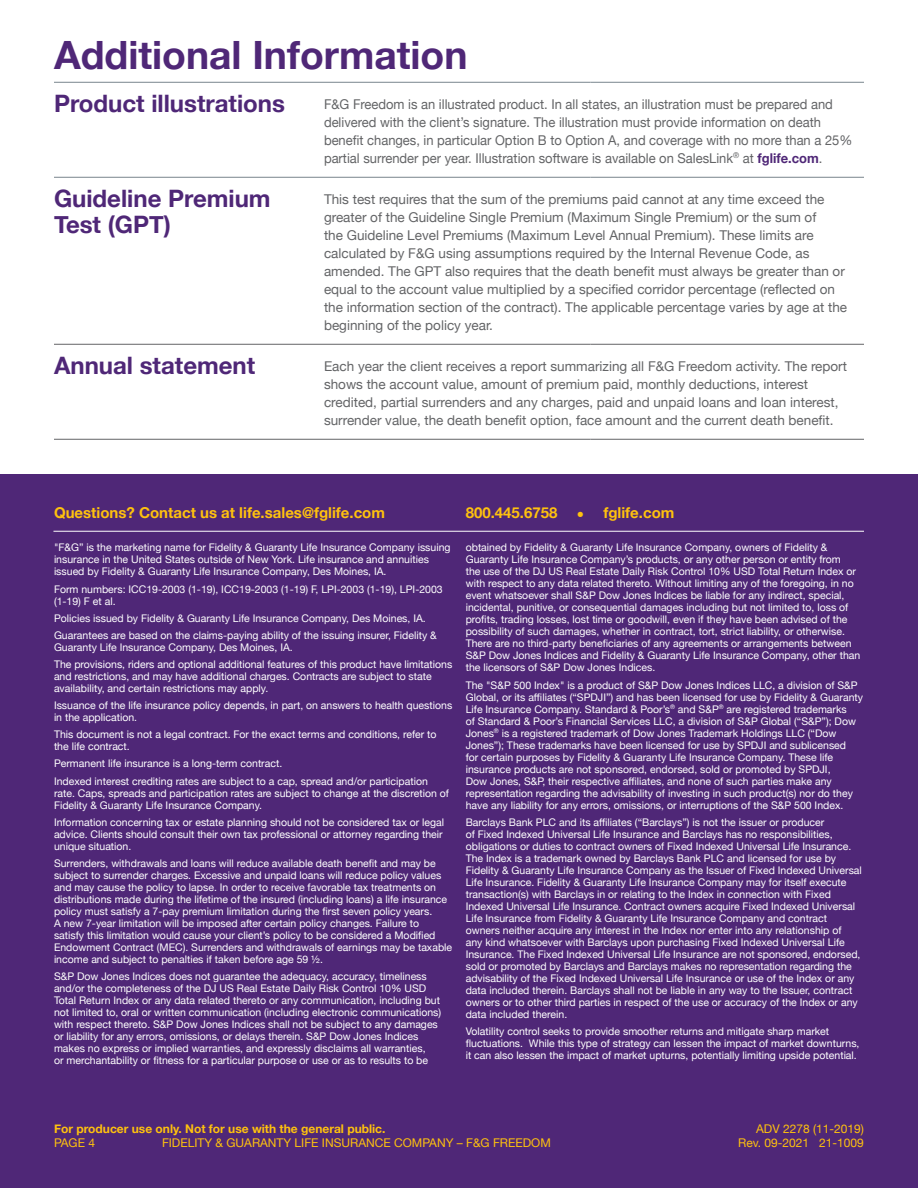
<style>
.page{position:relative;width:918px;height:1188px;background:#fff}
.page>*{position:absolute;margin:0;border:0;box-sizing:border-box;transform-origin:0 0}
.t1{font:700 39px "Helvetica Neue";color:#4f2777}
.t2{font:700 24px/25.5px "Helvetica Neue";color:#4f2777}
.t3{font:700 15px "Helvetica Neue";color:#ffc20e}
.t4{font:13.5px/18px "Helvetica Neue";color:#636466}
.t5{font:13.5px/18px "Helvetica Neue";color:#636466;scale:.96 1}
.t6{font:12px "Helvetica Neue";color:#ffc20e}
.t7{font:700 12px "Helvetica Neue";color:#ffc20e}
.t8{font:10.5px/12px "Helvetica Neue";color:#fff}
.s1{font-weight:700;color:#4f2777}
.s2{font-size:24px}
</style>
<div class="page">
<div style="left:0;top:474px;width:918px;height:714px;background:#4f2777"></div>
<hr style="left:53px;top:531px;width:811px;height:1px;background:#fff">
<hr style="left:54px;top:344px;width:270px;height:1px;background:#636466">
<hr style="left:324px;top:344px;width:267px;height:1px;background:#636466">
<hr style="left:591px;top:344px;width:273px;height:1px;background:#636466">
<hr style="left:54px;top:439px;width:270px;height:1px;background:#636466">
<hr style="left:324px;top:439px;width:267px;height:1px;background:#636466">
<hr style="left:591px;top:439px;width:273px;height:1px;background:#636466">
<hr style="left:54px;top:82px;width:270px;height:1px;background:#79858d">
<hr style="left:324px;top:82px;width:267px;height:1px;background:#79858d">
<hr style="left:591px;top:82px;width:273px;height:1px;background:#79858d">
<hr style="left:54px;top:177px;width:270px;height:1px;background:#79858d">
<hr style="left:324px;top:177px;width:267px;height:1px;background:#79858d">
<hr style="left:591px;top:177px;width:273px;height:1px;background:#79858d">
<h1 class="t1" style="left:54px;top:24px;width:415px">Additional Information</h1>
<h2 class="t2" style="left:54px;top:92px;width:233px">Product illustrations</h2>
<p class="t5" style="left:324px;top:96px;width:552px">F&amp;G Freedom is an illustrated product. In all states, an illustration must be prepared and delivered with the client’s signature. The illustration must provide information on death benefit changes, in particular Option B to Option A, and coverage with no more than a 25% partial surrender per year. Illustration software is available on SalesLink<sup>®</sup> at <span class="s1">fglife.com</span>.</p>
<h2 class="t2" style="left:54px;top:187px;width:218px">Guideline Premium<br>Test (GPT)</h2>
<p class="t4" style="left:324px;top:191px;width:525px">This test requires that the sum of the premiums paid cannot at any time exceed the greater of the Guideline Single Premium (Maximum Single Premium) or the sum of<br>the Guideline Level Premiums (Maximum Level Annual Premium). These limits are calculated by F&amp;G using assumptions required by the Internal Revenue Code, as amended. The GPT also requires that the death benefit must always be greater than or equal to the account value multiplied by a specified corridor percentage (reflected on the information section of the contract). The applicable percentage varies by age at the beginning of the policy year.</p>
<h2 class="t2" style="left:54px;top:354px;width:203px">Annual statement</h2>
<p class="t4" style="left:324px;top:358px;width:525px">Each year the client receives a report summarizing all F&amp;G Freedom activity. The report shows the account value, amount of premium paid, monthly deductions, interest credited, partial surrenders and any charges, paid and unpaid loans and loan interest, surrender value, the death benefit option, face amount and the current death benefit.</p>
<h3 class="t3" style="left:54px;top:501px;width:333px">Questions? Contact us at life.sales@fglife.com</h3>
<h3 class="t3" style="left:466px;top:501px;width:120px">800.445.6758 <span class="s2">•</span></h3>
<h3 class="t3" style="left:603px;top:501px;width:73px">fglife.com</h3>
<p class="t8" style="left:54px;top:542px;width:398px">"F&amp;G” is the marketing name for Fidelity &amp; Guaranty Life Insurance Company issuing insurance in the United States outside of New York. Life insurance and annuities issued by Fidelity &amp; Guaranty Life Insurance Company, Des Moines, IA.</p>
<p class="t8" style="left:54px;top:583px;width:390px">Form numbers: ICC19-2003 (1-19), ICC19-2003 (1-19) F, LPI-2003 (1-19), LPI-2003 (1-19) F et al.</p>
<p class="t8" style="left:54px;top:610px;width:384px;line-height:17.1px">Policies issued by Fidelity &amp; Guaranty Life Insurance Company, Des Moines, IA.<br>Guarantees are based on the claims-paying ability of the issuing insurer, Fidelity &amp;</p>
<p class="t8" style="left:54px;top:639px;width:400px;line-height:17.1px">Guaranty Life Insurance Company, Des Moines, IA.<br>The provisions, riders and optional additional features of this product have limitations</p>
<p class="t8" style="left:54px;top:671px;width:379px">and restrictions, and may have additional charges. Contracts are subject to state availability, and certain restrictions may apply.</p>
<p class="t8" style="left:54px;top:700px;width:400px">Issuance of the life insurance policy depends, in part, on answers to health questions in the application.</p>
<p class="t8" style="left:54px;top:729px;width:384px">This document is not a legal contract. For the exact terms and conditions, refer to the life contract.</p>
<p class="t8" style="left:54px;top:756px;width:375px;line-height:17.1px">Permanent life insurance is a long-term contract.<br>Indexed interest crediting rates are subject to a cap, spread and/or participation</p>
<p class="t8" style="left:54px;top:787px;width:396px">rate. Caps, spreads and participation rates are subject to change at the discretion of<br>Fidelity &amp; Guaranty Life Insurance Company.</p>
<p class="t8" style="left:54px;top:817px;width:392px">Information concerning tax or estate planning should not be considered tax or legal advice. Clients should consult their own tax professional or attorney regarding their unique situation.</p>
<p class="t8" style="left:54px;top:858px;width:400px">Surrenders, withdrawals and loans will reduce available death benefit and may be subject to surrender charges. Excessive and unpaid loans will reduce policy values and may cause the policy to lapse. In order to receive favorable tax treatments on distributions made during the lifetime of the insured (including loans) a life insurance policy must satisfy a 7-pay premium limitation during the first seven policy years.<br>A new 7-year limitation will be imposed after certain policy changes. Failure to<br>satisfy this limitation would cause your client’s policy to be considered a Modified Endowment Contract (MEC). Surrenders and withdrawals of earnings may be taxable income and subject to penalties if taken before age 59 ½.</p>
<p class="t8" style="left:54px;top:971px;width:389px">S&amp;P Dow Jones Indices does not guarantee the adequacy, accuracy, timeliness and/or the completeness of the DJ US Real Estate Daily Risk Control 10% USD Total Return Index or any data related thereto or any communication, including but not limited to, oral or written communication (including electronic communications) with respect thereto. S&amp;P Dow Jones Indices shall not be subject to any damages or liability for any errors, omissions, or delays therein. S&amp;P Dow Jones Indices makes no express or implied warranties, and expressly disclaims all warranties,<br>or merchantability or fitness for a particular purpose or use or as to results to be</p>
<p class="t8" style="left:466px;top:542px;width:396px">obtained by Fidelity &amp; Guaranty Life Insurance Company, owners of Fidelity &amp; Guaranty Life Insurance Company’s products, or any other person or entity from<br>the use of the DJ US Real Estate Daily Risk Control 10% USD Total Return Index or with respect to any data related thereto. Without limiting any of the foregoing, in no event whatsoever shall S&amp;P Dow Jones Indices be liable for any indirect, special, incidental, punitive, or consequential damages including but not limited to, loss of profits, trading losses, lost time or goodwill, even if they have been advised of the possibility of such damages, whether in contract, tort, strict liability, or otherwise.<br>There are no third-party beneficiaries of any agreements or arrangements between S&amp;P Dow Jones Indices and Fidelity &amp; Guaranty Life Insurance Company, other than the licensors of S&amp;P Dow Jones Indices.</p>
<p class="t8" style="left:466px;top:679px;width:399px">The "S&amp;P 500 Index" is a product of S&amp;P Dow Jones Indices LLC, a division of S&amp;P Global, or its affiliates (“SPDJI”) and has been licensed for use by Fidelity &amp; Guaranty Life Insurance Company. Standard &amp; Poor’s<sup>®</sup> and S&amp;P<sup>®</sup> are registered trademarks<br>of Standard &amp; Poor’s Financial Services LLC, a division of S&amp;P Global (“S&amp;P”); Dow Jones<sup>®</sup> is a registered trademark of Dow Jones Trademark Holdings LLC (“Dow Jones”); These trademarks have been licensed for use by SPDJI and sublicensed<br>for certain purposes by Fidelity &amp; Guaranty Life Insurance Company. These life insurance products are not sponsored, endorsed, sold or promoted by SPDJI,<br>Dow Jones, S&amp;P, their respective affiliates, and none of such parties make any representation regarding the advisability of investing in such product(s) nor do they have any liability for any errors, omissions, or interruptions of the S&amp;P 500 Index.</p>
<p class="t8" style="left:466px;top:817px;width:398px">Barclays Bank PLC and its affiliates (“Barclays”) is not the issuer or producer<br>of Fixed Indexed Universal Life Insurance and Barclays has no responsibilities, obligations or duties to contract owners of Fixed Indexed Universal Life Insurance.<br>The Index is a trademark owned by Barclays Bank PLC and licensed for use by Fidelity &amp; Guaranty Life Insurance Company as the Issuer of Fixed Indexed Universal Life Insurance. Fidelity &amp; Guaranty Life Insurance Company may for itself execute transaction(s) with Barclays in or relating to the Index in connection with Fixed Indexed Universal Life Insurance. Contract owners acquire Fixed Indexed Universal Life Insurance from Fidelity &amp; Guaranty Life Insurance Company and contract owners neither acquire any interest in the Index nor enter into any relationship of<br>any kind whatsoever with Barclays upon purchasing Fixed Indexed Universal Life Insurance. The Fixed Indexed Universal Life Insurance are not sponsored, endorsed, sold or promoted by Barclays and Barclays makes no representation regarding the advisability of the Fixed Indexed Universal Life Insurance or use of the Index or any data included therein. Barclays shall not be liable in any way to the Issuer, contract owners or to other third parties in respect of the use or accuracy of the Index or any data included therein.</p>
<p class="t8" style="left:466px;top:1026px;width:395px">Volatility control seeks to provide smoother returns and mitigate sharp market fluctuations. While this type of strategy can lessen the impact of market downturns, it can also lessen the impact of market upturns, potentially limiting upside potential.</p>
<p class="t7" style="left:54px;top:1119px;width:333px">For producer use only. Not for use with the general public.</p>
<p class="t6" style="left:756px;top:1120px;width:109px">ADV 2278 (11-2019)</p>
<p class="t6" style="left:54px;top:1134px;width:43px">PAGE 4</p>
<p class="t6" style="left:162px;top:1134px;width:390px">FIDELITY &amp; GUARANTY LIFE INSURANCE COMPANY – F&amp;G FREEDOM</p>
<p class="t6" style="left:738px;top:1134px;width:127px">Rev. 09-2021 21-1009</p>
</div>
